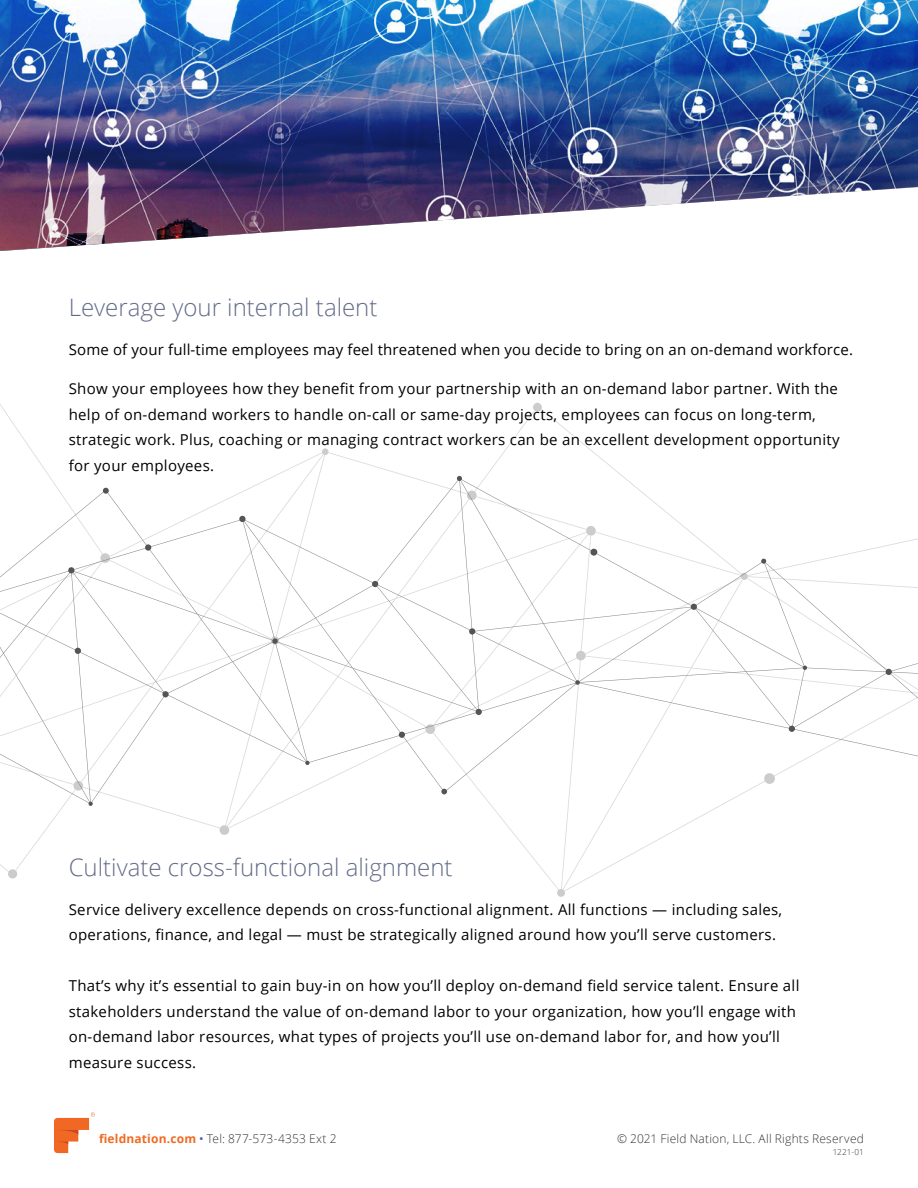
<style>
.page{position:relative;width:918px;height:1188px;background:#fff}
.page>*{position:absolute;margin:0;border:0;box-sizing:border-box;transform-origin:0 0}
.t1{font:300 24px "Open Sans";color:#636b88}
.t2{font:15px/25.5px "Open Sans";letter-spacing:.02em;color:#000}
.t3{font:300 12px "Open Sans";letter-spacing:.015em;color:#343433}
.t4{font:300 8.25px "Open Sans";letter-spacing:.005em;color:#343433}
.s1{font-weight:700;color:#f16a22}
.s2{font-weight:400;color:#4957a6}
</style>
<div class="page">
<svg style="left:54px;top:1113px;width:40px;height:40px"></svg>
<svg style="left:557px;top:889px;width:8px;height:8px"></svg>
<svg style="left:220px;top:825px;width:9px;height:10px"></svg>
<svg style="left:322px;top:448px;width:7px;height:7px"></svg>
<svg style="left:533px;top:403px;width:9px;height:9px"></svg>
<svg style="left:8px;top:869px;width:9px;height:9px"></svg>
<svg style="left:0;top:478px;width:918px;height:326px"></svg>
<svg style="left:457px;top:476px;width:5px;height:5px"></svg>
<svg style="left:239px;top:516px;width:7px;height:6px"></svg>
<svg style="left:399px;top:732px;width:6px;height:6px"></svg>
<svg style="left:469px;top:628px;width:6px;height:7px"></svg>
<svg style="left:691px;top:604px;width:6px;height:6px"></svg>
<svg style="left:886px;top:669px;width:6px;height:6px"></svg>
<svg style="left:789px;top:726px;width:6px;height:6px"></svg>
<svg style="left:476px;top:709px;width:6px;height:6px"></svg>
<svg style="left:803px;top:666px;width:4px;height:4px"></svg>
<svg style="left:761px;top:559px;width:5px;height:5px"></svg>
<svg style="left:590px;top:549px;width:7px;height:7px"></svg>
<svg style="left:575px;top:680px;width:5px;height:5px"></svg>
<svg style="left:305px;top:761px;width:5px;height:4px"></svg>
<svg style="left:441px;top:789px;width:6px;height:5px"></svg>
<svg style="left:88px;top:802px;width:5px;height:4px"></svg>
<svg style="left:145px;top:544px;width:6px;height:7px"></svg>
<svg style="left:75px;top:648px;width:6px;height:6px"></svg>
<svg style="left:68px;top:567px;width:7px;height:6px"></svg>
<svg style="left:162px;top:691px;width:7px;height:6px"></svg>
<svg style="left:372px;top:581px;width:6px;height:6px"></svg>
<svg style="left:271px;top:636px;width:8px;height:9px"></svg>
<svg style="left:103px;top:488px;width:6px;height:6px"></svg>
<img style="left:0;top:0;width:918px;height:251px">
<h1 class="t1" style="left:69px;top:291px;width:310px">Leverage your internal talent</h1>
<p class="t2" style="left:69px;top:337px;width:786px">Some of your full-time employees may feel threatened when you decide to bring on an on-demand workforce.</p>
<p class="t2" style="left:69px;top:376px;width:772px">Show your employees how they benefit from your partnership with an on-demand labor partner. With the help of on-demand workers to handle on-call or same-day projects, employees can focus on long-term, strategic work. Plus, coaching or managing contract workers can be an excellent development opportunity for your employees.</p>
<h1 class="t1" style="left:69px;top:851px;width:385px">Cultivate cross-functional alignment</h1>
<p class="t2" style="left:69px;top:896px;width:715px">Service delivery excellence depends on cross-functional alignment. All functions — including sales, operations, finance, and legal — must be strategically aligned around how you’ll serve customers.</p>
<p class="t2" style="left:69px;top:973px;width:732px">That’s why it’s essential to gain buy-in on how you’ll deploy on-demand field service talent. Ensure all stakeholders understand the value of on-demand labor to your organization, how you’ll engage with on-demand labor resources, what types of projects you’ll use on-demand labor for, and how you’ll measure success.</p>
<p class="t3" style="left:99px;top:1131px;width:239px"><span class="s1">fieldnation.com</span> <span class="s2">•</span> Tel: 877-573-4353 Ext 2</p>
<p class="t3" style="left:617px;top:1131px;width:248px">© 2021 Field Nation, LLC. All Rights Reserved</p>
<p class="t4" style="left:833px;top:1147px;width:33px">1221-01</p>
</div>
